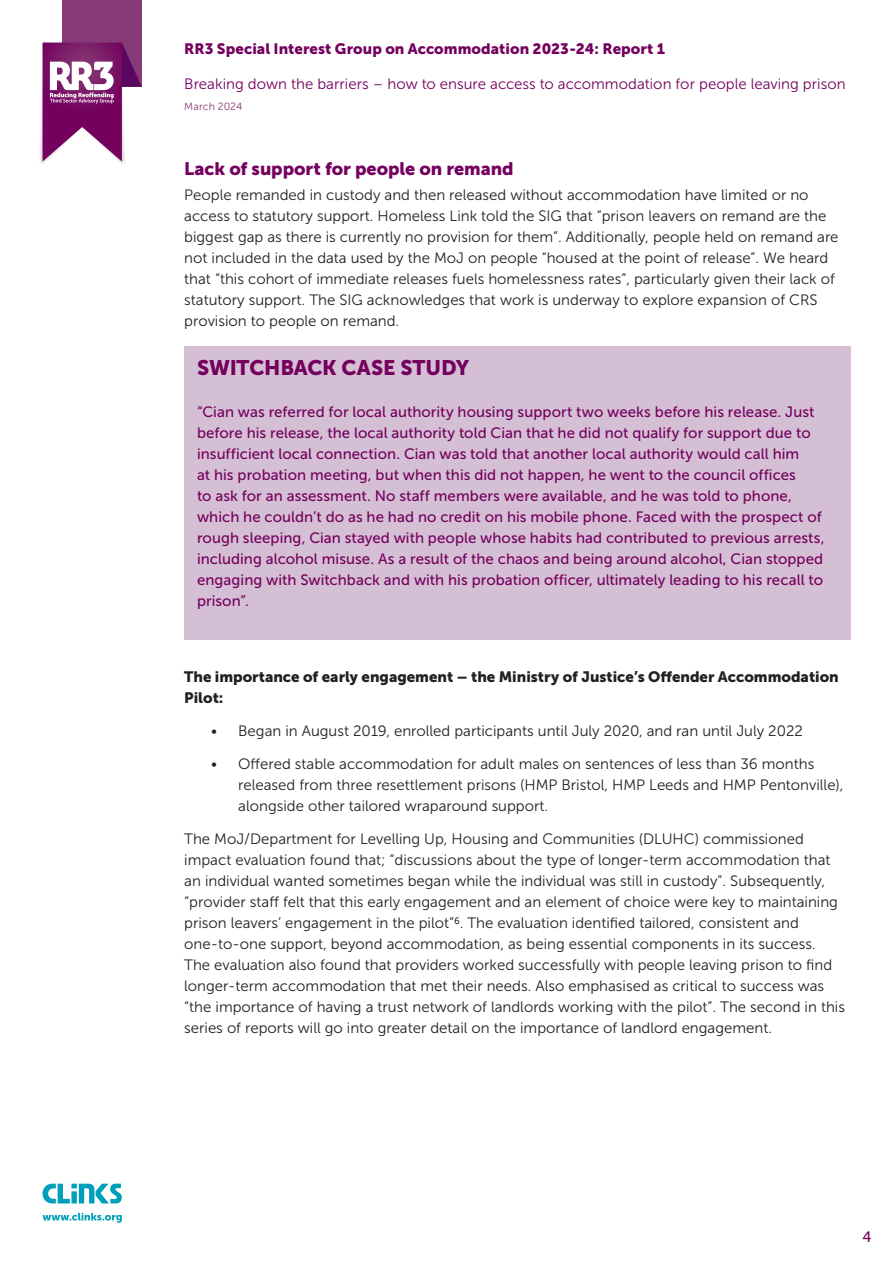
<style>
.page{position:relative;width:893px;height:1263px;background:#fff}
.page>*{position:absolute;margin:0;border:0;box-sizing:border-box;transform-origin:0 0}
.Highlight_box{font:21px "Museo Sans 900";letter-spacing:-.01em;color:#74015e}
.Sub-heading_1{font:18px "Museo Sans 900";color:#74015e}
.t1{font:15px/21px "Museo Sans 300";color:#231f20}
.Highlight_box-2{font:15px/21px "Museo Sans 500";letter-spacing:.005em;color:#74015e}
.t2{font:15px/21px "Museo Sans 900";color:#231f20}
.t3{font:15px "Museo Sans 300";color:#74015e}
.t4{font:15px "Museo Sans 900";letter-spacing:.005em;color:#74015e}
.t5{font:10.5px "Museo Sans 300";letter-spacing:.005em;color:#873a77}
</style>
<div class="page">
<div style="left:62px;top:0;width:80px;height:87px;background:#873a77"></div>
<div style="left:38px;top:48px;width:88px;height:117px;background:#231f20;opacity:.25"></div>
<svg style="left:43px;top:43px;width:99px;height:119px"></svg>
<svg style="left:43px;top:1213px;width:79px;height:10px"></svg>
<svg style="left:43px;top:1183px;width:79px;height:20px"></svg>
<div style="left:184px;top:347px;width:666px;height:293px;background:#d5bfd4"></div>
<p class="t4" style="left:184px;top:40px;width:482px">RR3 Special Interest Group on Accommodation 2023-24: Report 1</p>
<p class="t3" style="left:184px;top:76px;width:663px">Breaking down the barriers – how to ensure access to accommodation for people leaving prison</p>
<p class="t5" style="left:184px;top:101px;width:60px">March 2024</p>
<p class="Sub-heading_1" style="left:184px;top:159px;width:331px">Lack of support for people on remand</p>
<p class="t1" style="left:184px;top:185px;width:656px">People remanded in custody and then released without accommodation have limited or no access to statutory support. Homeless Link told the SIG that “prison leavers on remand are the biggest gap as there is currently no provision for them”. Additionally, people held on remand are not included in the data used by the MoJ on people “housed at the point of release”. We heard that “this cohort of immediate releases fuels homelessness rates”, particularly given their lack of statutory support. The SIG acknowledges that work is underway to explore expansion of CRS provision to people on remand.</p>
<p class="Highlight_box" style="left:197px;top:356px;width:274px">SWITCHBACK CASE STUDY</p>
<p class="Highlight_box-2" style="left:197px;top:401px;width:629px">“Cian was referred for local authority housing support two weeks before his release. Just before his release, the local authority told Cian that he did not qualify for support due to insufficient local connection. Cian was told that another local authority would call him<br>at his probation meeting, but when this did not happen, he went to the council offices<br>to ask for an assessment. No staff members were available, and he was told to phone, which he couldn’t do as he had no credit on his mobile phone. Faced with the prospect of rough sleeping, Cian stayed with people whose habits had contributed to previous arrests, including alcohol misuse. As a result of the chaos and being around alcohol, Cian stopped engaging with Switchback and with his probation officer, ultimately leading to his recall to prison”.</p>
<p class="t2" style="left:184px;top:666px;width:656px">The importance of early engagement – the Ministry of Justice’s Offender Accommodation<br>Pilot:</p>
<p class="t1" style="left:211px;top:720px;width:593px">• Began in August 2019, enrolled participants until July 2020, and ran until July 2022</p>
<p class="t1" style="left:238px;top:753px;width:607px;text-indent:-27px">• Offered stable accommodation for adult males on sentences of less than 36 months released from three resettlement prisons (HMP Bristol, HMP Leeds and HMP Pentonville), alongside other tailored wraparound support.</p>
<p class="t1" style="left:184px;top:828px;width:662px">The MoJ/Department for Levelling Up, Housing and Communities (DLUHC) commissioned impact evaluation found that; “discussions about the type of longer-term accommodation that an individual wanted sometimes began while the individual was still in custody”. Subsequently, “provider staff felt that this early engagement and an element of choice were key to maintaining prison leavers’ engagement in the pilot”6. The evaluation identified tailored, consistent and one-to-one support, beyond accommodation, as being essential components in its success.<br>The evaluation also found that providers worked successfully with people leaving prison to find longer-term accommodation that met their needs. Also emphasised as critical to success was “the importance of having a trust network of landlords working with the pilot”. The second in this series of reports will go into greater detail on the importance of landlord engagement.</p>
<p class="Highlight_box-2" style="left:863px;top:1226px;width:11px">4</p>
</div>
